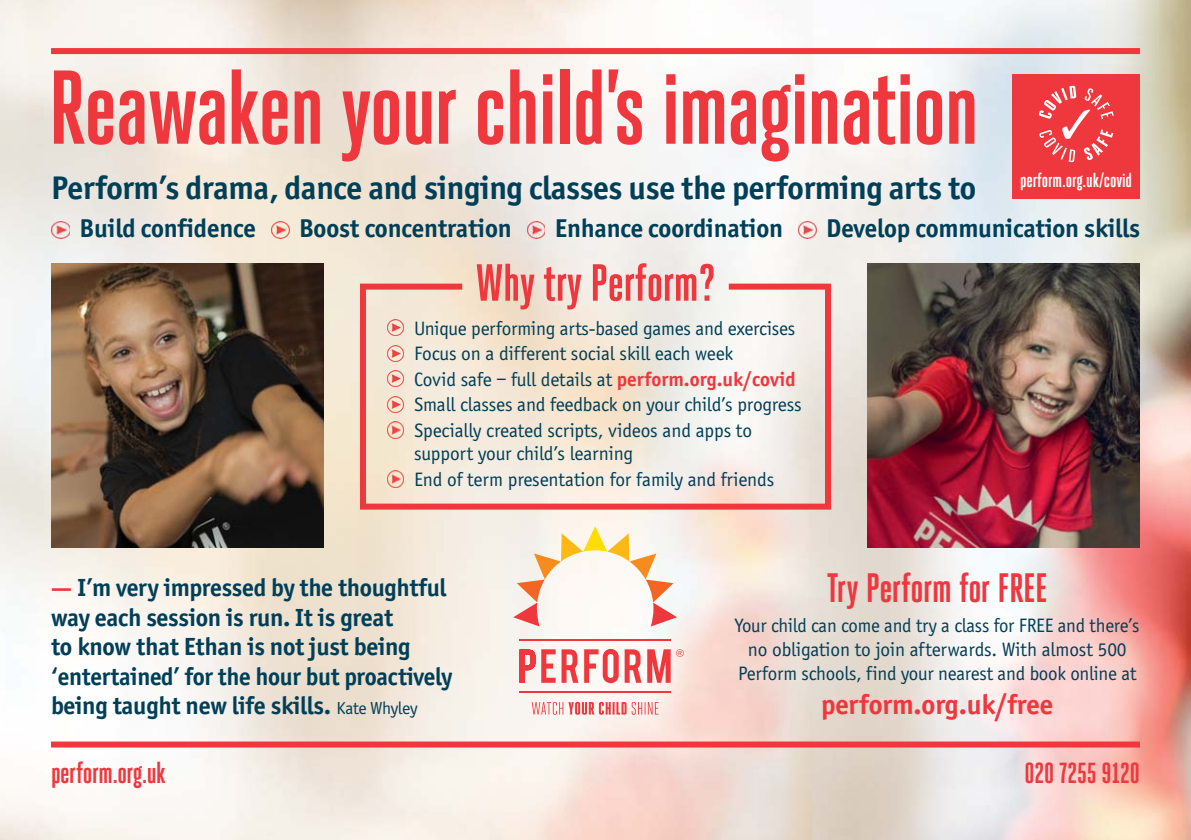
<style>
.page{position:relative;width:1191px;height:840px;background:#fff}
.page>*{position:absolute;margin:0;border:0;box-sizing:border-box;transform-origin:0 0}
.t1{font:700 104.4px "Heroic Condensed";letter-spacing:-.015em;color:#ef373e}
.t2{font:700 52px "Heroic Condensed";letter-spacing:-.015em;color:#ef373e}
.t3{font:700 41px "Heroic Condensed";letter-spacing:-.015em;color:#ef373e}
.t4{font:700 33px "Officina Sans";letter-spacing:-.015em;color:#003f58}
.t5{font:700 30px "Heroic Condensed";letter-spacing:-.02em;color:#ef373e}
.t6{font:700 29px "Heroic Condensed";color:#ef373e}
.t7{font:700 28px "Officina Sans";letter-spacing:-.01em;color:#ef373e}
.t8{font:700 26px "Officina Sans";letter-spacing:-.01em;color:#003f58}
.t9{font:700 25px/29.6px "Officina Sans";letter-spacing:-.015em;color:#003f58}
.t10{font:20px/25.4px "Officina Sans";letter-spacing:-.01em;color:#003f58}
.t11{font:700 20px "Heroic Condensed";letter-spacing:-.01em;color:#fff}
.s1{font-weight:700;color:#ef373e}
.s2{color:#ef373e}
.s3{font-weight:400;font-size:18px}
</style>
<div class="page">
<img style="left:0;top:0;width:1191px;height:839px">
<svg style="left:520px;top:648px;width:150px;height:34px"></svg>
<svg style="left:676px;top:649px;width:7px;height:7px"></svg>
<svg style="left:532px;top:701px;width:126px;height:13px"></svg>
<svg style="left:513px;top:526px;width:164px;height:100px"></svg>
<hr style="left:519px;top:638px;width:151px;height:2px;background:#ef373e">
<hr style="left:519px;top:691px;width:151px;height:1px;background:#ef373e">
<div style="left:51px;top:48px;width:1089px;height:6px;background:#ef373e"></div>
<div style="left:51px;top:741px;width:1089px;height:6px;background:#ef373e"></div>
<img style="left:51px;top:264px;width:272px;height:283px">
<img style="left:867px;top:264px;width:273px;height:283px">
<img style="left:52px;top:221px;width:18px;height:18px">
<img style="left:271px;top:221px;width:18px;height:18px">
<img style="left:527px;top:221px;width:18px;height:18px">
<img style="left:798px;top:221px;width:18px;height:18px">
<svg style="left:357px;top:280px;width:477px;height:232px;background:#f3dfd3"></svg>
<div style="left:1012px;top:74px;width:128px;height:124px;background:#ef373e"></div>
<svg style="left:1039px;top:86px;width:74px;height:76px"></svg>
<h1 class="t1" style="left:48px;top:69px;width:932px">Reawaken your child’s imagination</h1>
<p class="t11" style="left:1020px;top:172px;width:113px">perform.org.uk/covid</p>
<h3 class="t4" style="left:51px;top:175px;width:926px">Perform’s drama, dance and singing classes use the performing arts to</h3>
<h3 class="t8" style="left:80px;top:218px;width:178px">Build confidence</h3>
<h3 class="t8" style="left:299px;top:218px;width:214px">Boost concentration</h3>
<h3 class="t8" style="left:555px;top:218px;width:230px">Enhance coordination</h3>
<h3 class="t8" style="left:826px;top:218px;width:315px">Develop communication skills</h3>
<h2 class="t2" style="left:475px;top:263px;width:242px">Why try Perform?</h2>
<p class="t10" style="left:414px;top:317px;width:389px">Unique performing arts-based games and exercises Focus on a different social skill each week<br>Covid safe – full details at <span class="s1">perform.org.uk/covid </span>Small classes and feedback on your child’s progress Specially created scripts, videos and apps to</p>
<p class="t10" style="left:414px;top:442px;width:362px">support your child’s learning<br>End of term presentation for family and friends</p>
<p class="t9" style="left:51px;top:574px;width:403px"><span class="s2">—</span> I’m very impressed by the thoughtful way each session is run. It is great<br>to know that Ethan is not just being ‘entertained’ for the hour but proactively being taught new life skills. <span class="s3">Kate Whyley</span></p>
<h3 class="t3" style="left:826px;top:572px;width:222px">Try Perform for FREE</h3>
<p class="t10" style="left:735px;top:615px;width:406px;line-height:24px;text-align:center">Your child can come and try a class for FREE and there’s no obligation to join afterwards. With almost 500<br>Perform schools, find your nearest and book online at</p>
<h3 class="t7" style="left:821px;top:693px;width:233px">perform.org.uk/free</h3>
<h3 class="t5" style="left:51px;top:761px;width:116px">perform.org.uk</h3>
<h3 class="t6" style="left:1024px;top:761px;width:117px">020 7255 9120</h3>
</div>
